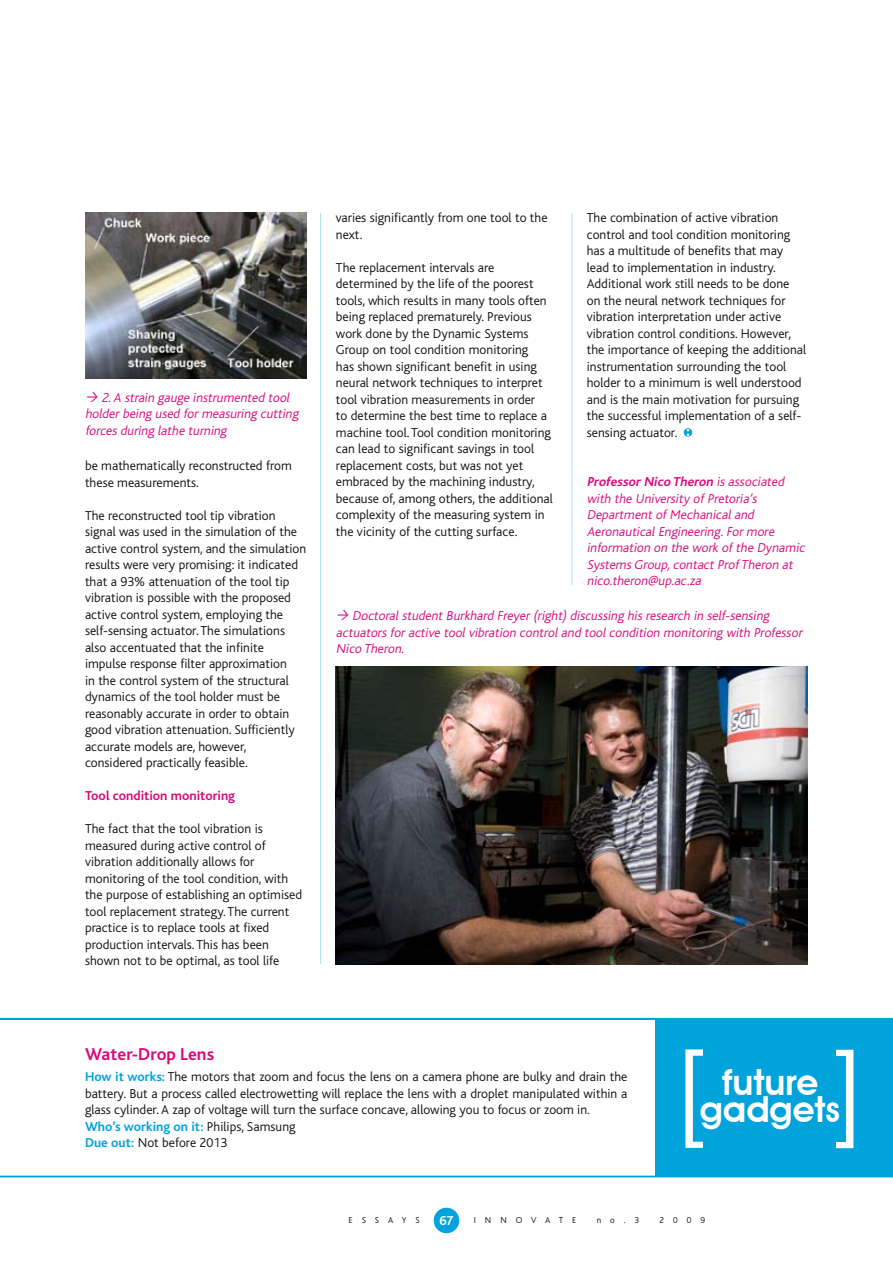
<style>
.page{position:relative;width:893px;height:1263px;background:#fff}
.page>*{position:absolute;margin:0;border:0;box-sizing:border-box;transform-origin:0 0}
.t1{font:108px "Avant Garde IT Cby BT";color:#fff}
.t2{font:600 36px "Avant Garde IT Cby BT";color:#fff}
.t3{font:700 18px "Bliss";color:#d70b7d}
.t4{font:300 13.5px/16.5px "Bliss";color:#121212}
.t5{font:italic 300 13.5px/16.5px "Bliss";color:#d70b7d}
.t6{font:700 13.5px "Bliss";color:#d70b7d}
.t7{font:700 13.5px "Bliss";color:#fff}
.t8{font:300 9px "Bliss";letter-spacing:1em;color:#121212}
.s1{font-weight:700}
.s2{font-weight:700;color:#00a3db}
</style>
<div class="page">
<div style="left:434px;top:1208px;width:25px;height:25px;background:#00a3db;border-radius:50%"></div>
<hr style="left:320px;top:211px;width:3px;height:968px;background:#121212;opacity:.5">
<hr style="left:571px;top:211px;width:3px;height:968px;background:#121212;opacity:.5">
<div style="left:557px;top:585px;width:30px;height:249px;background:#fff"></div>
<img style="left:85px;top:213px;width:221px;height:165px">
<svg style="left:684px;top:428px;width:8px;height:9px"></svg>
<svg style="left:687px;top:429px;width:2px;height:7px"></svg>
<div style="left:558px;top:850px;width:29px;height:357px;background:#fff"></div>
<div style="left:307px;top:964px;width:29px;height:230px;background:#fff"></div>
<img style="left:336px;top:666px;width:472px;height:298px">
<div style="left:655px;top:1019px;width:238px;height:157px;background:#00a3db"></div>
<p class="t5" style="left:85px;top:389px;width:218px;text-indent:16px">2.A strain gauge instrumented tool holderbeing used formeasuring cutting forces during lathe turning</p>
<p class="t4" style="left:85px;top:458px;width:208px">be mathematically reconstructed from these measurements.</p>
<p class="t4" style="left:85px;top:507px;width:223px">The reconstructed tool tip vibration signal was used in the simulation of the active control system, and the simulation results were very promising: it indicated that a 93% attenuation of the tool tip vibration is possible with the proposed active control system, employing the self-sensing actuator. The simulations also accentuated that the infinite impulse response filter approximation<br>in the control system of the structural dynamics of the tool holder must be reasonably accurate in order to obtain good vibration attenuation. Sufficiently accurate models are, however, considered practically feasible.</p>
<p class="t6" style="left:85px;top:789px;width:152px">Tool condition monitoring</p>
<p class="t4" style="left:85px;top:821px;width:219px">The fact that the tool vibration is measured during active control of vibration additionally allows for monitoring of the tool condition, with the purpose of establishing an optimised tool replacement strategy. The current practice is to replace tools at fixed production intervals. This has been shown not to be optimal, as tool life</p>
<p class="t4" style="left:336px;top:210px;width:213px">varies significantly from one tool to the next.</p>
<p class="t4" style="left:336px;top:259px;width:218px">The replacement intervals are determined by the life of the poorest tools, which results in many tools often being replaced prematurely. Previous work done by the Dynamic Systems Group on tool condition monitoring<br>has shown significant benefit in using neural network techniques to interpret tool vibration measurements in order<br>to determine the best time to replace a machine tool. Tool condition monitoring can lead to significant savings in tool replacement costs, but was not yet embraced by the machining industry, because of, among others, the additional complexity of the measuring system in the vicinity of the cutting surface.</p>
<p class="t4" style="left:587px;top:210px;width:221px">The combination of active vibration control and tool condition monitoring has a multitude of benefits that may lead to implementation in industry.<br>Additional work still needs to be done on the neural network techniques for vibration interpretation under active vibration control conditions. However, the importance of keeping the additional instrumentation surrounding the tool holder to a minimum is well understood and is the main motivation for pursuing the successful implementation of a self&shy;sensing actuator.</p>
<p class="t5" style="left:587px;top:474px;width:222px"><span class="s1">Professor Nico Theron</span> is associated with the University ofPretoria’s DepartmentofMechanicaland AeronauticalEngineering.Formore information on the work ofthe Dynamic Systems Group,contactProfTheron at nico.theron@up.ac.za</p>
<p class="t5" style="left:336px;top:608px;width:470px;text-indent:16px">DoctoralstudentBurkhard Freyer(right)discussing his research in self-sensing actuators foractive toolvibration controland toolcondition monitoring with Professor<br>Nico Theron.</p>
<h3 class="t3" style="left:85px;top:1045px;width:131px">Water-Drop Lens</h3>
<p class="t4" style="left:85px;top:1069px;width:544px"><span class="s2">How it works:</span> The motors that zoom and focus the lens on a camera phone are bulky and drain the battery. But a process called electrowetting will replace the lens with a droplet manipulated within a glass cylinder. A zap of voltage will turn the surface concave, allowing you to focus or zoom in.<br><span class="s2">Who’s working on it:</span> Philips, Samsung<br><span class="s2">Due out:</span> Not before 2013</p>
<h1 class="t1" style="left:678px;top:1022px;width:30px">[</h1>
<h2 class="t2" style="left:722px;top:1060px;width:98px">future</h2>
<h2 class="t2" style="left:700px;top:1087px;width:142px">gadgets</h2>
<p class="t8" style="left:348px;top:1215px;width:73px">ESSAYS</p>
<p class="t7" style="left:439px;top:1213px;width:16px">67</p>
<p class="t8" style="left:474px;top:1215px;width:104px">INNOVATE</p>
<p class="t8" style="left:597px;top:1215px;width:44px">no.3</p>
<p class="t8" style="left:659px;top:1215px;width:47px">2009</p>
</div>
